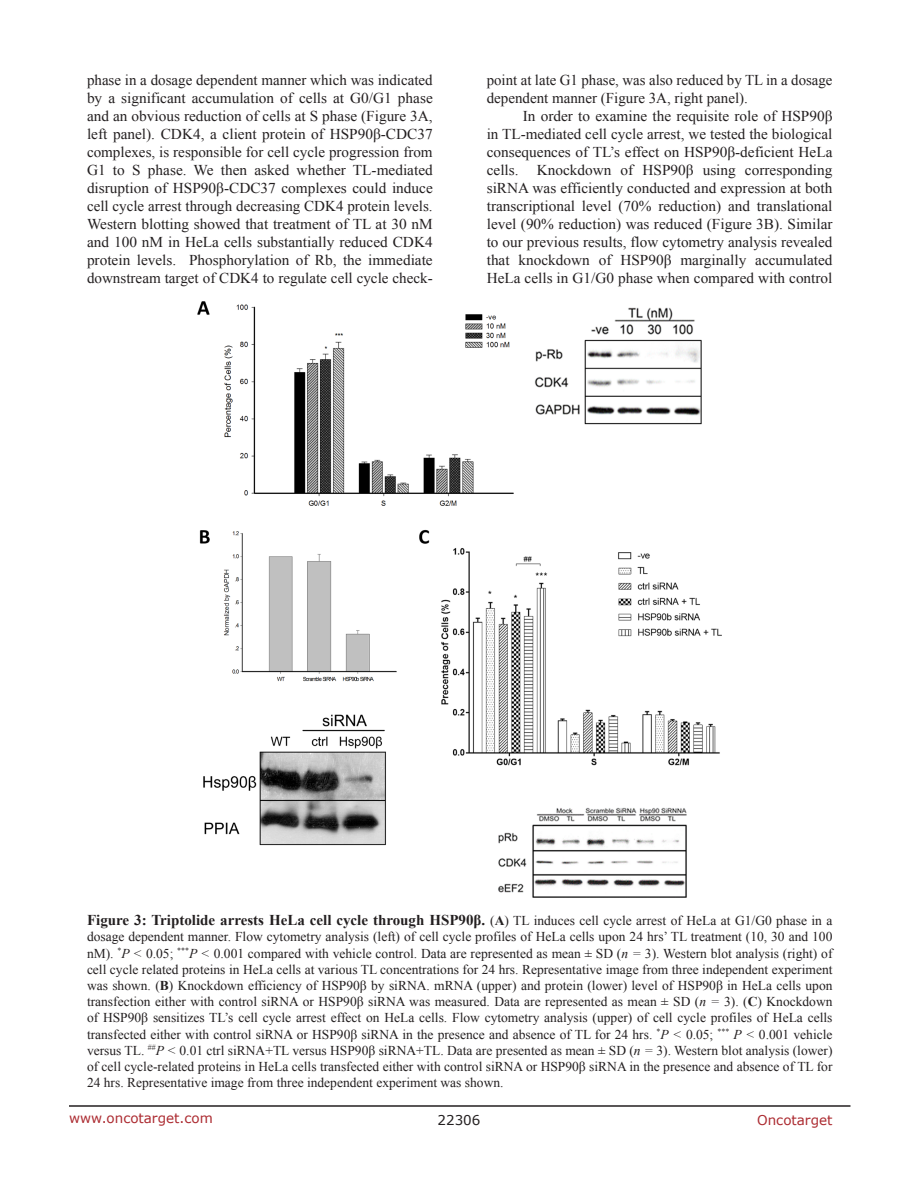
<style>
.page{position:relative;width:918px;height:1188px;background:#fff}
.page>*{position:absolute;margin:0;border:0;box-sizing:border-box;transform-origin:0 0}
.BodyText{font:15px/18px "Times New Roman";color:#231f20;text-align:justify}
.FigureText{font:700 15px "Times New Roman";color:#231f20}
.FigureText-2{font:13.5px/16.2px "Times New Roman";color:#231f20;text-align:justify}
.t1{font:13.5px "Verdana";color:#ac2b31}
.t2{font:13.5px "Verdana";color:#231f20}
.s1{font-weight:400;font-size:13.5px}
.s2{font-size:13.5px}
.s3{font-style:italic}
.s4{font-weight:700}
</style>
<div class="page">
<hr style="left:69px;top:1105px;width:781px;height:2px;background:#231f20">
<img style="left:198px;top:302px;width:524px;height:595px">
<p class="BodyText" style="left:87px;top:71px;width:347px">phase in a dosage dependent manner which was indicated by a significant accumulation of cells at G0/G1 phase and an obvious reduction of cells at S phase (Figure 3A, left panel). CDK4, a client protein of HSP90β-CDC37 complexes, is responsible for cell cycle progression from G1 to S phase. We then asked whether TL-mediated disruption of HSP90β-CDC37 complexes could induce cell cycle arrest through decreasing CDK4 protein levels.<br>Western blotting showed that treatment of TL at 30 nM and 100 nM in HeLa cells substantially reduced CDK4 protein levels. Phosphorylation of Rb, the immediate downstream target of CDK4 to regulate cell cycle check-</p>
<p class="BodyText" style="left:487px;top:71px;width:347px">point at late G1 phase, was also reduced by TL in a dosage dependent manner (Figure 3A, right panel).</p>
<p class="BodyText" style="left:487px;top:107px;width:347px;text-indent:36px">In order to examine the requisite role of HSP90β in TL-mediated cell cycle arrest, we tested the biological consequences of TL’s effect on HSP90β-deficient HeLa cells. Knockdown of HSP90β using corresponding siRNA was efficiently conducted and expression at both transcriptional level (70% reduction) and translational level (90% reduction) was reduced (Figure 3B). Similar to our previous results, flow cytometry analysis revealed that knockdown of HSP90β marginally accumulated HeLa cells in G1/G0 phase when compared with control</p>
<p class="FigureText" style="left:87px;top:910px;width:747px">Figure 3: Triptolide arrests HeLa cell cycle through HSP90β. <span class="s1">(</span><span class="s2">A</span><span class="s1">) TL induces cell cycle arrest of HeLa at G1/G0 phase in a</span></p>
<p class="FigureText-2" style="left:87px;top:929px;width:747px">dosage dependent manner. Flow cytometry analysis (left) of cell cycle profiles of HeLa cells upon 24 hrs’ TL treatment (10, 30 and 100 nM). <sup>*</sup><span class="s3">P &lt;</span> 0.05; <sup>***</sup><span class="s3">P &lt;</span> 0.001 compared with vehicle control. Data are represented as mean ± SD (<span class="s3">n =</span> 3). Western blot analysis (right) of cell cycle related proteins in HeLa cells at various TL concentrations for 24 hrs. Representative image from three independent experiment was shown. (<span class="s4">B</span>) Knockdown efficiency of HSP90β by siRNA. mRNA (upper) and protein (lower) level of HSP90β in HeLa cells upon transfection either with control siRNA or HSP90β siRNA was measured. Data are represented as mean ± SD (<span class="s3">n =</span> 3). (<span class="s4">C</span>) Knockdown of HSP90β sensitizes TL’s cell cycle arrest effect on HeLa cells. Flow cytometry analysis (upper) of cell cycle profiles of HeLa cells transfected either with control siRNA or HSP90β siRNA in the presence and absence of TL for 24 hrs. <sup>*</sup><span class="s3">P &lt;</span> 0.05; <sup>***</sup> <span class="s3">P &lt;</span> 0.001 vehicle versus TL. <sup>##</sup><span class="s3">P &lt;</span> 0.01 ctrl siRNA+TL versus HSP90β siRNA+TL. Data are presented as mean ± SD (<span class="s3">n =</span> 3). Western blot analysis (lower) of cell cycle-related proteins in HeLa cells transfected either with control siRNA or HSP90β siRNA in the presence and absence of TL for 24 hrs. Representative image from three independent experiment was shown.</p>
<p class="t1" style="left:69px;top:1109px;width:145px">www.oncotarget.com</p>
<p class="t2" style="left:438px;top:1111px;width:44px">22306</p>
<p class="t1" style="left:757px;top:1111px;width:77px">Oncotarget</p>
</div>
